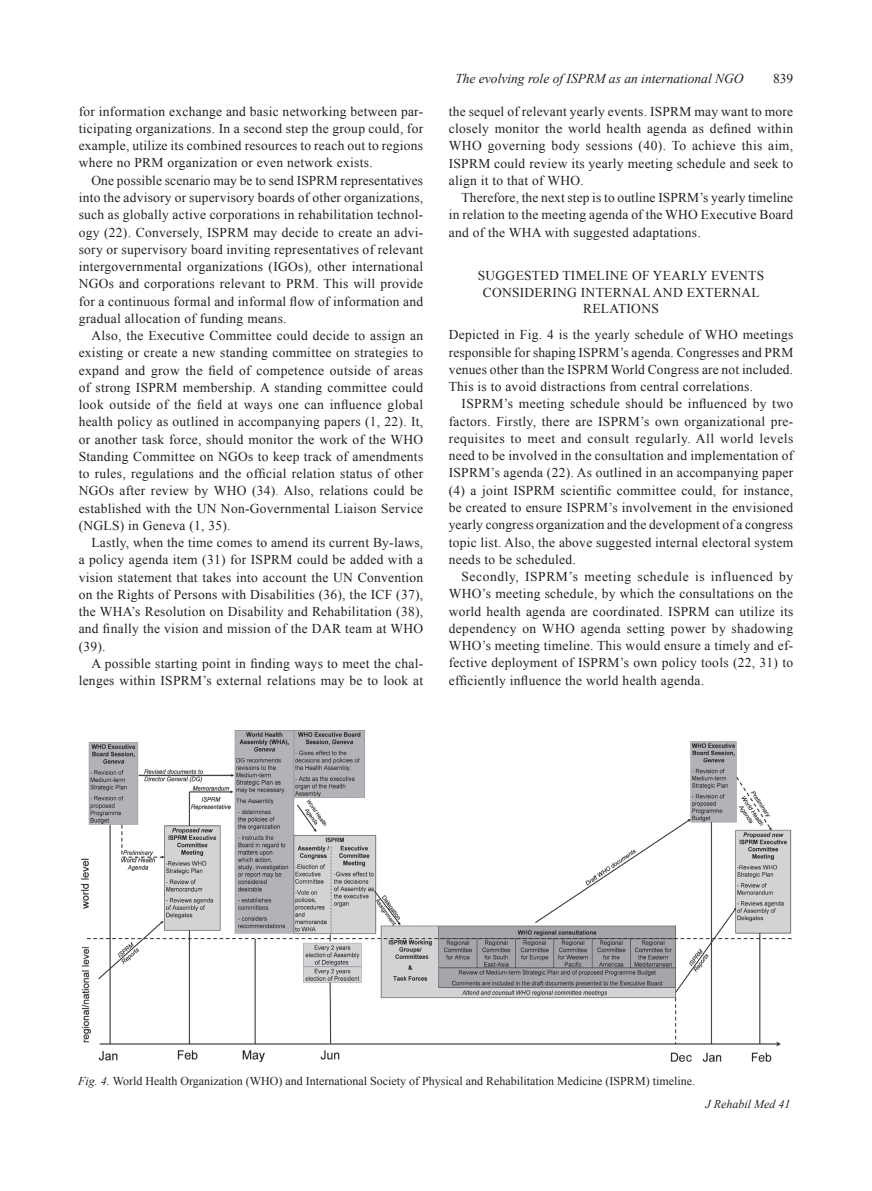
<style>
.page{position:relative;width:872px;height:1191px;background:#fff}
.page>*{position:absolute;margin:0;border:0;box-sizing:border-box;transform-origin:0 0}
.t1{font:13.5px/17.2px "Times New Roman";letter-spacing:.02em;color:#231f20;text-align:justify}
.t2{font:italic 13.5px "Times New Roman";color:#231f20}
.t3{font:12px "Times New Roman";color:#231f20}
.t4{font:italic 12px "Times New Roman";color:#231f20}
.s1{color:#3853a3}
.s2{font-style:italic}
</style>
<div class="page">
<img style="left:80px;top:730px;width:712px;height:333px">
<p class="t1" style="left:79px;top:102px;width:346px">for information exchange and basic networking between par&shy;ticipating organizations. In a second step the group could, for example, utilize its combined resources to reach out to regions where no PRM organization or even network exists.</p>
<p class="t1" style="left:79px;top:171px;width:346px;text-indent:13px">One possible scenario may be to send ISPRM representatives into the advisory or supervisory boards of other organizations, such as globally active corporations in rehabilitation technol&shy;ogy (22). Conversely, ISPRM may decide to create an advi&shy;sory or supervisory board inviting representatives of relevant intergovernmental organizations (IGOs), other international NGOs and corporations relevant to PRM. This will provide for a continuous formal and informal flow of information and gradual allocation of funding means.</p>
<p class="t1" style="left:79px;top:327px;width:346px;text-indent:13px">Also, the Executive Committee could decide to assign an existing or create a new standing committee on strategies to expand and grow the field of competence outside of areas of strong ISPRM membership. A standing committee could look outside of the field at ways one can influence global health policy as outlined in accompanying papers (1, 22). It, or another task force, should monitor the work of the WHO Standing Committee on NGOs to keep track of amendments to rules, regulations and the official relation status of other NGOs after review by WHO (34)<span class="s1">.</span> Also, relations could be established with the UN Non-Governmental Liaison Service (NGLS) in Geneva (1, 35).</p>
<p class="t1" style="left:79px;top:534px;width:346px;text-indent:13px">Lastly, when the time comes to amend its current By-laws, a policy agenda item (31) for ISPRM could be added with a vision statement that takes into account the UN Convention on the Rights of Persons with Disabilities (36), the ICF (37), the WHA’s Resolution on Disability and Rehabilitation (38), and finally the vision and mission of the DAR team at WHO (39).</p>
<p class="t1" style="left:79px;top:654px;width:346px;text-align:right">A possible starting point in finding ways to meet the chal&shy;lenges within ISPRM’s external relations may be to look at</p>
<p class="t2" style="left:455px;top:69px;width:290px">The evolving role of ISPRM as an international NGO</p>
<p class="t1" style="left:773px;top:69px;width:22px">839</p>
<p class="t1" style="left:449px;top:102px;width:346px">the sequel of relevant yearly events. ISPRM may want to more closely monitor the world health agenda as defined within WHO governing body sessions (40). To achieve this aim, ISPRM could review its yearly meeting schedule and seek to align it to that of WHO.</p>
<p class="t1" style="left:449px;top:189px;width:346px;text-indent:13px">Therefore, the next step is to outline ISPRM’s yearly timeline in relation to the meeting agenda of the WHO Executive Board and of the WHA with suggested adaptations.</p>
<p class="t1" style="left:478px;top:267px;width:288px;line-height:16.5px;text-align:center">SUGGESTED TIMELINE OF YEARLY EVENTS<br>CONSIDERING INTERNAL AND EXTERNAL<br>RELATIONS</p>
<p class="t1" style="left:449px;top:326px;width:346px">Depicted in Fig. 4 is the yearly schedule of WHO meetings responsible for shaping ISPRM’s agenda. Congresses and PRM venues other than the ISPRM World Congress are not included.<br>This is to avoid distractions from central correlations.</p>
<p class="t1" style="left:449px;top:395px;width:346px;text-indent:13px">ISPRM’s meeting schedule should be influenced by two factors. Firstly, there are ISPRM’s own organizational pre&shy;requisites to meet and consult regularly. All world levels need to be involved in the consultation and implementation of ISPRM’s agenda (22). As outlined in an accompanying paper (4) a joint ISPRM scientific committee could, for instance, be created to ensure ISPRM’s involvement in the envisioned yearly congress organization and the development of a congress topic list. Also, the above suggested internal electoral system needs to be scheduled.</p>
<p class="t1" style="left:449px;top:567px;width:346px;text-indent:13px">Secondly, ISPRM’s meeting schedule is influenced by WHO’s meeting schedule, by which the consultations on the world health agenda are coordinated. ISPRM can utilize its dependency on WHO agenda setting power by shadowing WHO’s meeting timeline. This would ensure a timely and ef&shy;fective deployment of ISPRM’s own policy tools (22, 31) to efficiently influence the world health agenda.</p>
<p class="t3" style="left:78px;top:1072px;width:618px"><span class="s2">Fig. 4.</span> World Health Organization (WHO) and International Society of Physical and Rehabilitation Medicine (ISPRM) timeline.</p>
<p class="t4" style="left:705px;top:1095px;width:86px">J Rehabil Med 41</p>
</div>
